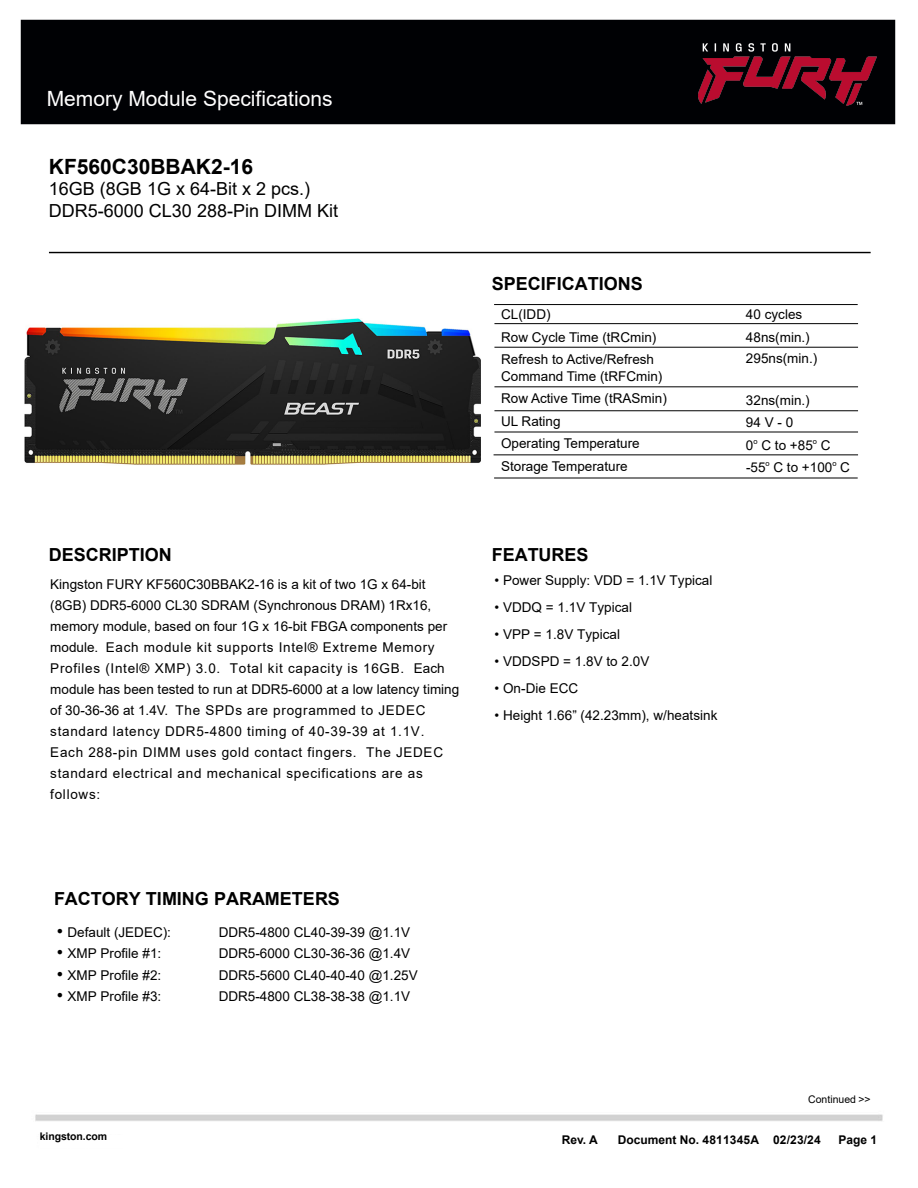
<style>
.page{position:relative;width:918px;height:1188px;background:#fff}
.page>*{position:absolute;margin:0;border:0;box-sizing:border-box;transform-origin:0 0}
.t1{font:21px "Arial";color:#fff}
.t2{font:700 21px "Arial";color:#000}
.t3{font:700 18px "Arial";color:#000}
.t4{font:18px/21.6px "Arial";color:#000}
.t5{font:13.5px/21px "Arial";letter-spacing:.05em;color:#000}
.t6{font:13.5px/22.5px "Arial";color:#000}
.t7{font:700 12px "Arial";color:#000}
.t8{font:700 10.5px "Arial";letter-spacing:-.01em;color:#000}
.t9{font:10.5px "Arial";color:#000}
.s1{font-family:"Times New Roman";font-size:18px}
</style>
<div class="page">
<div style="left:20px;top:19px;width:876px;height:106px;background:#000104"></div>
<img style="left:698px;top:43px;width:179px;height:63px">
<hr style="left:49px;top:252px;width:822px;height:1px;background:#000">
<hr style="left:494px;top:323px;width:364px;height:1px;background:#000">
<hr style="left:494px;top:347px;width:364px;height:1px;background:#000">
<hr style="left:494px;top:386px;width:364px;height:1px;background:#000">
<hr style="left:494px;top:410px;width:364px;height:1px;background:#000">
<hr style="left:494px;top:478px;width:364px;height:1px;background:#000">
<hr style="left:494px;top:432px;width:364px;height:1px;background:#000">
<hr style="left:494px;top:455px;width:364px;height:1px;background:#000">
<hr style="left:494px;top:304px;width:364px;height:1px;background:#000">
<img style="left:24px;top:319px;width:456px;height:146px">
<h1 class="t1" style="left:47px;top:84px;width:287px">Memory Module Specifications</h1>
<h1 class="t2" style="left:49px;top:152px;width:206px">KF560C30BBAK2-16</h1>
<h2 class="t4" style="left:49px;top:178px;width:291px">16GB (8GB 1G x 64-Bit x 2 pcs.)<br>DDR5-6000 CL30 288-Pin DIMM Kit</h2>
<h2 class="t3" style="left:49px;top:542px;width:125px">DESCRIPTION</h2>
<p class="t5" style="left:50px;top:574px;width:410px">Kingston FURY KF560C30BBAK2-16 is a kit of two 1G x 64-bit (8GB) DDR5-6000 CL30 SDRAM (Synchronous DRAM) 1Rx16, memory module, based on four 1G x 16-bit FBGA components per module. Each module kit supports Intel® Extreme Memory Profiles (Intel® XMP) 3.0. Total kit capacity is 16GB. Each module has been tested to run at DDR5-6000 at a low latency timing of 30-36-36 at 1.4V. The SPDs are programmed to JEDEC standard latency DDR5-4800 timing of 40-39-39 at 1.1V.<br>Each 288-pin DIMM uses gold contact fingers. The JEDEC standard electrical and mechanical specifications are as follows:</p>
<h2 class="t3" style="left:492px;top:271px;width:152px">SPECIFICATIONS</h2>
<p class="t6" style="left:501px;top:303px;width:157px">CL(IDD)<br>Row Cycle Time (tRCmin)<br>Refresh to Active/Refresh</p>
<p class="t6" style="left:501px;top:365px;width:167px">Command Time (tRFCmin)<br>Row Active Time (tRASmin)<br>UL Rating<br>Operating Temperature<br>Storage Temperature</p>
<p class="t6" style="left:746px;top:303px;width:65px">40 cycles<br>48ns(min.)</p>
<p class="t6" style="left:746px;top:347px;width:73px">295ns(min.)</p>
<p class="t6" style="left:746px;top:389px;width:106px">32ns(min.)<br>94 V - 0<br>0<sup>o</sup> C to +85<sup>o</sup> C -55<sup>o</sup> C to +100<sup>o</sup> C</p>
<h2 class="t3" style="left:492px;top:542px;width:98px">FEATURES</h2>
<p class="t6" style="left:495px;top:568px;width:219px">• Power Supply: VDD = 1.1V Typical</p>
<p class="t6" style="left:495px;top:595px;width:139px">• VDDQ = 1.1V Typical</p>
<p class="t6" style="left:495px;top:622px;width:127px">• VPP = 1.8V Typical</p>
<p class="t6" style="left:495px;top:649px;width:156px">• VDDSPD = 1.8V to 2.0V</p>
<p class="t6" style="left:495px;top:676px;width:85px">• On-Die ECC</p>
<p class="t6" style="left:495px;top:703px;width:224px">• Height 1.66” (42.23mm), w/heatsink</p>
<h2 class="t3" style="left:54px;top:886px;width:288px">FACTORY TIMING PARAMETERS</h2>
<p class="t6" style="left:57px;top:920px;width:116px"><span class="s1">•</span> Default (JEDEC):</p>
<p class="t6" style="left:219px;top:920px;width:193px">DDR5-4800 CL40-39-39 @1.1V</p>
<p class="t6" style="left:57px;top:942px;width:106px"><span class="s1">•</span> XMP Profile #1:</p>
<p class="t6" style="left:219px;top:942px;width:193px">DDR5-6000 CL30-36-36 @1.4V</p>
<p class="t6" style="left:57px;top:964px;width:106px"><span class="s1">•</span> XMP Profile #2:</p>
<p class="t6" style="left:219px;top:964px;width:201px">DDR5-5600 CL40-40-40 @1.25V</p>
<p class="t6" style="left:57px;top:985px;width:106px"><span class="s1">•</span> XMP Profile #3:</p>
<p class="t6" style="left:219px;top:985px;width:193px">DDR5-4800 CL38-38-38 @1.1V</p>
<p class="t9" style="left:808px;top:1092px;width:64px">Continued &gt;&gt;</p>
<p class="t8" style="left:40px;top:1129px;width:69px">kingston.com</p>
<p class="t7" style="left:562px;top:1131px;width:38px">Rev. A</p>
<p class="t7" style="left:618px;top:1131px;width:205px">Document No. 4811345A 02/23/24</p>
<p class="t7" style="left:838px;top:1131px;width:40px">Page 1</p>
</div>
